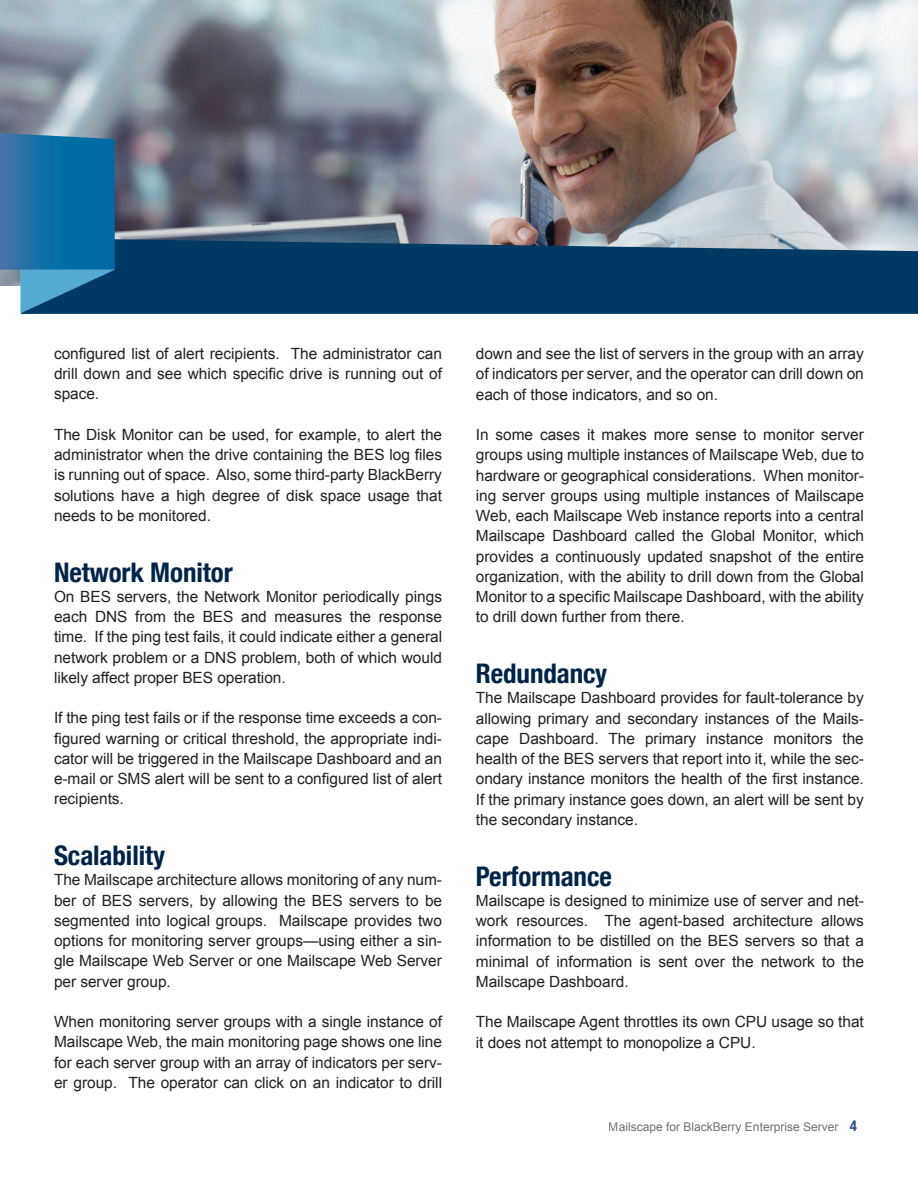
<style>
.page{position:relative;width:918px;height:1188px;background:#fff}
.page>*{position:absolute;margin:0;border:0;box-sizing:border-box;transform-origin:0 0}
.t1{font:700 condensed 27px "Helvetica Neue";letter-spacing:-.005em;color:#002448}
.t2{font:15.45px/20.2px "Arial";letter-spacing:-.005em;color:#231f20;text-align:justify}
.t3{font:12px "Arial";color:#231f20}
.s1{font-family:"Helvetica Neue";font-weight:700;font-stretch:condensed;font-size:15px;color:#042e6f}
</style>
<div class="page">
<img style="left:0;top:0;width:918px;height:238px">
<svg style="left:115px;top:238px;width:803px;height:76px;background:#0f456b"></svg>
<svg style="left:0;top:133px;width:115px;height:181px;background:#2375a6"></svg>
<p class="t2" style="left:54px;top:343px;width:390px">configured list of alert recipients. The administrator can drill down and see which specific drive is running out of space.</p>
<p class="t2" style="left:54px;top:424px;width:390px">The Disk Monitor can be used, for example, to alert the administrator when the drive containing the BES log files is running out of space. Also, some third-party BlackBerry solutions have a high degree of disk space usage that needs to be monitored.</p>
<p class="t1" style="left:54px;top:556px;width:180px">Network Monitor</p>
<p class="t2" style="left:54px;top:586px;width:390px">On BES servers, the Network Monitor periodically pings each DNS from the BES and measures the response time. If the ping test fails, it could indicate either a general network problem or a DNS problem, both of which would likely affect proper BES operation.</p>
<p class="t2" style="left:54px;top:708px;width:390px">If the ping test fails or if the response time exceeds a con&shy;figured warning or critical threshold, the appropriate indi&shy;cator will be triggered in the Mailscape Dashboard and an e-mail or SMS alert will be sent to a configured list of alert recipients.</p>
<p class="t1" style="left:54px;top:839px;width:113px">Scalability</p>
<p class="t2" style="left:54px;top:870px;width:390px">The Mailscape architecture allows monitoring of any num&shy;ber of BES servers, by allowing the BES servers to be segmented into logical groups. Mailscape provides two options for monitoring server groups—using either a sin&shy;gle Mailscape Web Server or one Mailscape Web Server per server group.</p>
<p class="t2" style="left:54px;top:1012px;width:390px">When monitoring server groups with a single instance of Mailscape Web, the main monitoring page shows one line for each server group with an array of indicators per serv&shy;er group. The operator can click on an indicator to drill</p>
<p class="t2" style="left:476px;top:344px;width:389px">down and see the list of servers in the group with an array of indicators per server, and the operator can drill down on each of those indicators, and so on.</p>
<p class="t2" style="left:476px;top:425px;width:390px">In some cases it makes more sense to monitor server groups using multiple instances of Mailscape Web, due to hardware or geographical considerations. When monitor&shy;ing server groups using multiple instances of Mailscape Web, each Mailscape Web instance reports into a central Mailscape Dashboard called the Global Monitor, which provides a continuously updated snapshot of the entire organization, with the ability to drill down from the Global Monitor to a specific Mailscape Dashboard, with the ability to drill down further from there.</p>
<p class="t1" style="left:476px;top:657px;width:133px">Redundancy</p>
<p class="t2" style="left:476px;top:688px;width:390px">The Mailscape Dashboard provides for fault-tolerance by allowing primary and secondary instances of the Mails&shy;cape Dashboard. The primary instance monitors the health of the BES servers that report into it, while the sec&shy;ondary instance monitors the health of the first instance.<br>If the primary instance goes down, an alert will be sent by the secondary instance.</p>
<p class="t1" style="left:476px;top:860px;width:138px">Performance</p>
<p class="t2" style="left:476px;top:890px;width:390px">Mailscape is designed to minimize use of server and net&shy;work resources. The agent-based architecture allows information to be distilled on the BES servers so that a minimal of information is sent over the network to the Mailscape Dashboard.</p>
<p class="t2" style="left:476px;top:1012px;width:390px">The Mailscape Agent throttles its own CPU usage so that it does not attempt to monopolize a CPU.</p>
<p class="t3" style="left:609px;top:1120px;width:249px">Mailscape for BlackBerry Enterprise Server <span class="s1">4</span></p>
</div>
